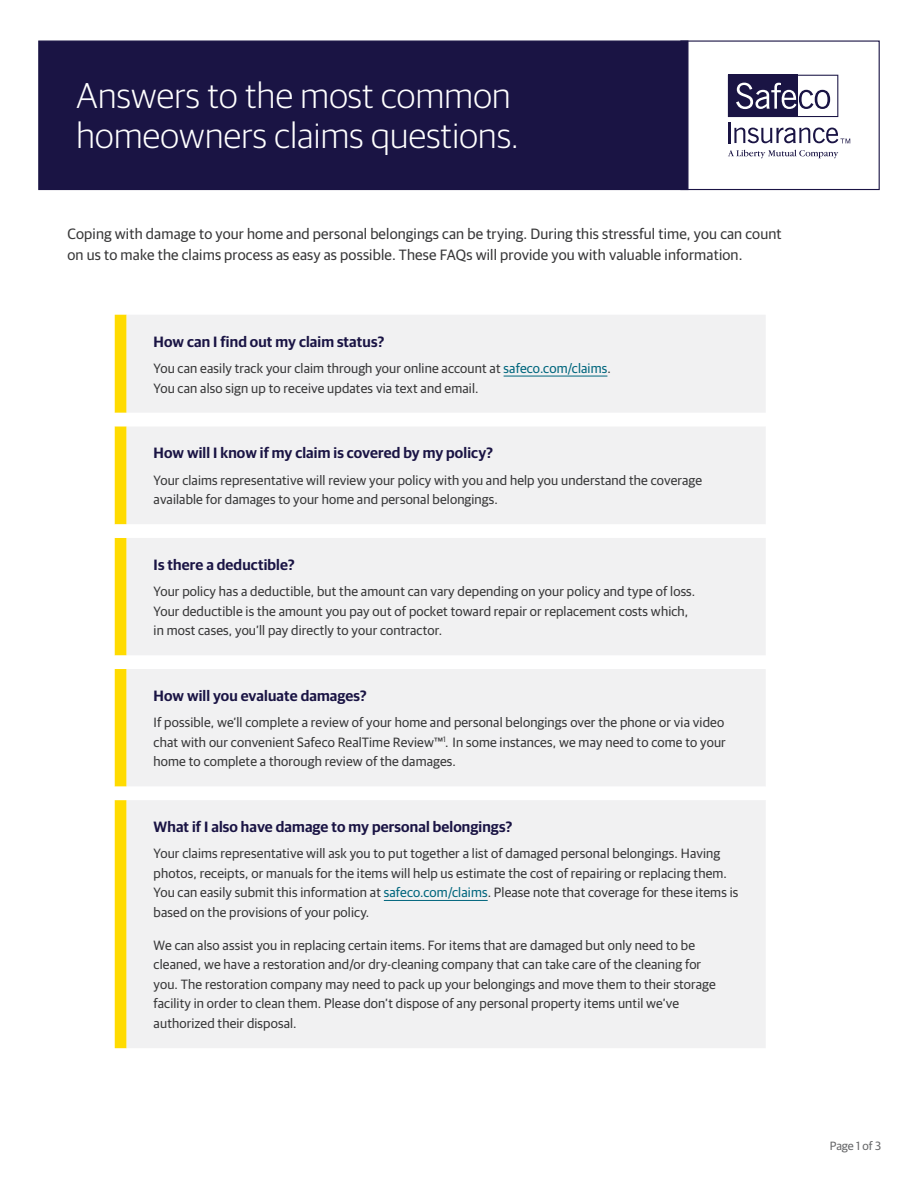
<style>
.page{position:relative;width:918px;height:1188px;background:#fff}
.page>*{position:absolute;margin:0;border:0;box-sizing:border-box;transform-origin:0 0}
.t1{font:300 36px/40.5px "Guardian Sans";letter-spacing:.01em;color:#fff}
.t2{font:15px/21px "Guardian Sans";letter-spacing:.01em;color:#383839}
.t3{font:600 15px "Guardian Sans";letter-spacing:.01em;color:#1a1444}
.t4{font:13.5px/19.5px "Guardian Sans";letter-spacing:.01em;color:#383839}
.t5{font:12px "Guardian Sans";color:#666769}
.s1{color:#00667d}
</style>
<div class="page">
<div style="left:680px;top:40px;width:200px;height:150px;background:#fff;border:1px solid #1a1444"></div>
<hr style="left:728px;top:122px;width:2px;height:21px;background:#1a1444">
<svg style="left:734px;top:128px;width:116px;height:15px"></svg>
<svg style="left:728px;top:150px;width:110px;height:8px"></svg>
<svg style="left:728px;top:75px;width:110px;height:42px"></svg>
<div style="left:38px;top:40px;width:650px;height:150px;background:#1a1444;border:1px solid #1a1444"></div>
<svg style="left:115px;top:315px;width:12px;height:733px"></svg>
<div style="left:127px;top:315px;width:639px;height:733px;background:#f1f1f2"></div>
<svg style="left:115px;top:413px;width:651px;height:387px;fill:#f1f1f2"></svg>
<hr style="left:504px;top:376px;width:103px;height:1px;background:#00667d">
<hr style="left:384px;top:900px;width:104px;height:1px;background:#00667d">
<h1 class="t1" style="left:76px;top:73px;width:443px">Answers to the most common homeowners claims questions.</h1>
<p class="t2" style="left:68px;top:222px;width:716px">Coping with damage to your home and personal belongings can be trying. During this stressful time, you can count on us to make the claims process as easy as possible. These FAQs will provide you with valuable information.</p>
<p class="t3" style="left:154px;top:331px;width:232px">How can I find out my claim status?</p>
<p class="t4" style="left:154px;top:358px;width:459px">You can easily track your claim through your online account at <span class="s1">safeco.com/claims</span>.<br>You can also sign up to receive updates via text and email.</p>
<p class="t3" style="left:154px;top:442px;width:341px">How will I know if my claim is covered by my policy?</p>
<p class="t4" style="left:154px;top:469px;width:550px">Your claims representative will review your policy with you and help you understand the coverage available for damages to your home and personal belongings.</p>
<p class="t3" style="left:154px;top:554px;width:143px">Is there a deductible?</p>
<p class="t4" style="left:154px;top:581px;width:543px">Your policy has a deductible, but the amount can vary depending on your policy and type of loss.<br>Your deductible is the amount you pay out of pocket toward repair or replacement costs which, in most cases, you’ll pay directly to your contractor.</p>
<p class="t3" style="left:154px;top:685px;width:215px">How will you evaluate damages?</p>
<p class="t4" style="left:154px;top:712px;width:574px">If possible, we’ll complete a review of your home and personal belongings over the phone or via video chat with our convenient Safeco RealTime Review™<sup>1</sup>. In some instances, we may need to come to your home to complete a thorough review of the damages.</p>
<p class="t3" style="left:154px;top:816px;width:360px">What if I also have damage to my personal belongings?</p>
<p class="t4" style="left:154px;top:843px;width:586px">Your claims representative will ask you to put together a list of damaged personal belongings. Having photos, receipts, or manuals for the items will help us estimate the cost of repairing or replacing them.<br>You can easily submit this information at <span class="s1">safeco.com/claims</span>. Please note that coverage for these items is based on the provisions of your policy.</p>
<p class="t4" style="left:154px;top:934px;width:564px">We can also assist you in replacing certain items. For items that are damaged but only need to be cleaned, we have a restoration and/or dry-cleaning company that can take care of the cleaning for you. The restoration company may need to pack up your belongings and move them to their storage facility in order to clean them. Please don’t dispose of any personal property items until we’ve authorized their disposal.</p>
<p class="t5" style="left:830px;top:1137px;width:53px">Page 1 of 3</p>
</div>
